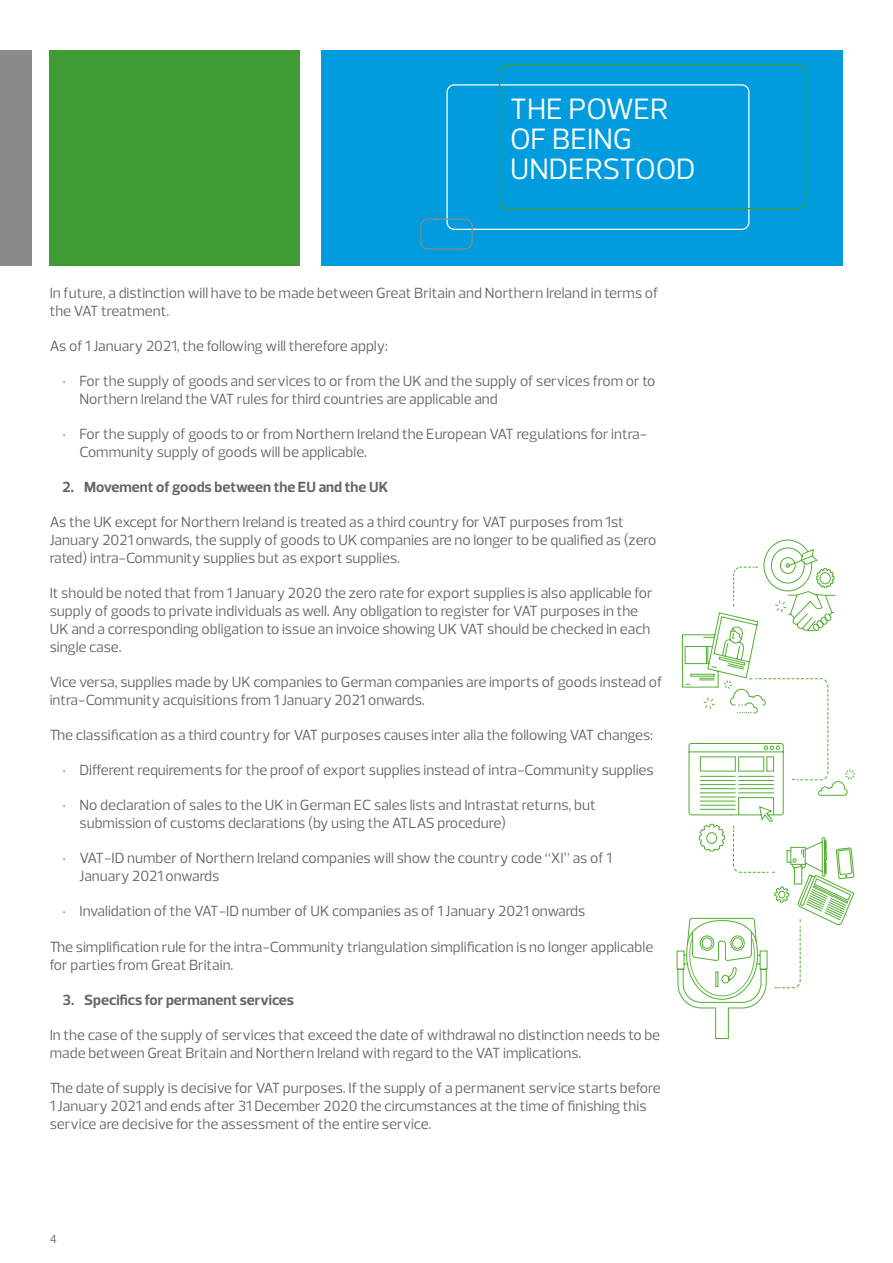
<style>
.page{position:relative;width:893px;height:1263px;background:#fff}
.page>*{position:absolute;margin:0;border:0;box-sizing:border-box;transform-origin:0 0}
.t1{font:30px/30px "Prelo";color:#fff}
.t2{font:15px/18px "Prelo";color:#63666a}
.t3{font:700 15px "Prelo";color:#63666a}
.t4{font:12px "Prelo";color:#63666a}
</style>
<div class="page">
<svg style="left:676px;top:539px;width:179px;height:500px"></svg>
<div style="left:321px;top:50px;width:522px;height:215px;background:#009cde"></div>
<div style="left:50px;top:50px;width:250px;height:215px;background:#3f9c35"></div>
<div style="left:0;top:50px;width:31px;height:215px;background:#888b8d"></div>
<div style="left:446px;top:84px;width:303px;height:146px;border:1px solid #fff;border-radius:7px"></div>
<div style="left:499px;top:65px;width:307px;height:144px;border:1px solid #3f9c35;border-radius:7px"></div>
<div style="left:420px;top:218px;width:53px;height:32px;border:1px solid #888b8d;border-radius:7px"></div>
<h1 class="t1" style="left:510px;top:94px;width:187px">THE POWER<br>OF BEING<br>UNDERSTOOD</h1>
<p class="t2" style="left:50px;top:284px;width:610px">In future, a distinction will have to be made between Great Britain and Northern Ireland in terms of the VAT treatment.</p>
<p class="t2" style="left:50px;top:337px;width:340px">As of 1 January 2021, the following will therefore apply:</p>
<p class="t2" style="left:80px;top:372px;width:577px;text-indent:-17px">• For the supply of goods and services to or from the UK and the supply of services from or to<br>Northern Ireland the VAT rules for third countries are applicable and</p>
<p class="t2" style="left:80px;top:425px;width:569px;text-indent:-17px">• For the supply of goods to or from Northern Ireland the European VAT regulations for intra-<br>Community supply of goods will be applicable.</p>
<p class="t3" style="left:62px;top:478px;width:327px">2. Movement of goods between the EU and the UK</p>
<p class="t2" style="left:50px;top:513px;width:608px">As the UK except for Northern Ireland is treated as a third country for VAT purposes from 1st<br>January 2021 onwards, the supply of goods to UK companies are no longer to be qualified as (zero rated) intra-Community supplies but as export supplies.</p>
<p class="t2" style="left:50px;top:584px;width:604px">It should be noted that from 1 January 2020 the zero rate for export supplies is also applicable for supply of goods to private individuals as well. Any obligation to register for VAT purposes in the UK and a corresponding obligation to issue an invoice showing UK VAT should be checked in each single case.</p>
<p class="t2" style="left:50px;top:673px;width:614px">Vice versa, supplies made by UK companies to German companies are imports of goods instead of intra-Community acquisitions from 1 January 2021 onwards.</p>
<p class="t2" style="left:50px;top:726px;width:605px">The classification as a third country for VAT purposes causes inter alia the following VAT changes:</p>
<p class="t2" style="left:62px;top:761px;width:593px">• Different requirements for the proof of export supplies instead of intra-Community supplies</p>
<p class="t2" style="left:80px;top:796px;width:518px;text-indent:-17px">• No declaration of sales to the UK in German EC sales lists and Intrastat returns, but submission of customs declarations (by using the ATLAS procedure)</p>
<p class="t2" style="left:80px;top:849px;width:534px;text-indent:-17px">• VAT-ID number of Northern Ireland companies will show the country code “XI” as of 1<br>January 2021 onwards</p>
<p class="t2" style="left:62px;top:902px;width:524px">• Invalidation of the VAT-ID number of UK companies as of 1 January 2021 onwards</p>
<p class="t2" style="left:50px;top:937px;width:605px">The simplification rule for the intra-Community triangulation simplification is no longer applicable for parties from Great Britain.</p>
<p class="t3" style="left:62px;top:990px;width:233px">3. Specifics for permanent services</p>
<p class="t2" style="left:50px;top:1025px;width:612px">In the case of the supply of services that exceed the date of withdrawal no distinction needs to be made between Great Britain and Northern Ireland with regard to the VAT implications.</p>
<p class="t2" style="left:50px;top:1078px;width:612px">The date of supply is decisive for VAT purposes. If the supply of a permanent service starts before<br>1 January 2021 and ends after 31 December 2020 the circumstances at the time of finishing this service are decisive for the assessment of the entire service.</p>
<p class="t4" style="left:50px;top:1231px;width:9px">4</p>
</div>
